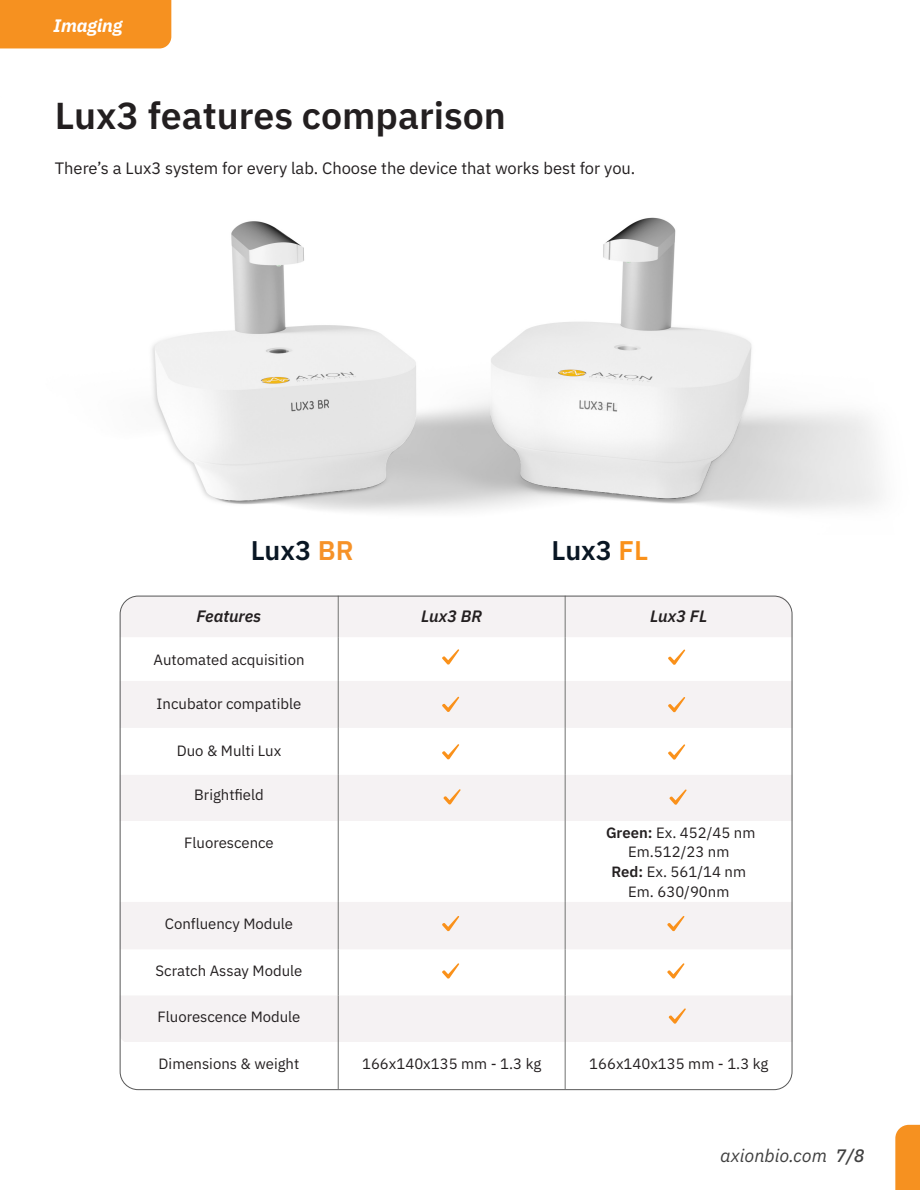
<style>
.page{position:relative;width:920px;height:1190px;background:#fff}
.page>*{position:absolute;margin:0;border:0;box-sizing:border-box;transform-origin:0 0}
.t1{font:600 37.5px "IBM Plex Sans";color:#231f20}
.t2{font:600 27px "IBM Plex Sans";color:#091623}
.t3{font:italic 18px "IBM Plex Sans";color:#404040}
.t4{font:italic 700 18px "IBM Plex Sans";color:#fff}
.t5{font:16.5px "IBM Plex Sans";color:#231f20}
.t6{font:italic 600 16.5px "IBM Plex Sans";color:#231f20}
.t7{font:14.85px/19.5px "IBM Plex Sans";color:#231f20;text-align:center}
.s1{color:#f69228}
.s2{color:#fa911a}
.s3{font-weight:600}
.s4{font-weight:500}
</style>
<div class="page">
<img style="left:152px;top:217px;width:729px;height:295px">
<svg style="left:895px;top:1124px;width:24px;height:65px"></svg>
<svg style="left:122px;top:597px;width:668px;height:444px;fill:#f5f2f3"></svg>
<hr style="left:338px;top:595px;width:1px;height:42px;background:#717271">
<hr style="left:564px;top:595px;width:1px;height:42px;background:#717271">
<hr style="left:338px;top:637px;width:1px;height:43px;background:#717271">
<hr style="left:564px;top:637px;width:1px;height:43px;background:#717271">
<hr style="left:338px;top:680px;width:1px;height:47px;background:#717271">
<hr style="left:564px;top:680px;width:1px;height:47px;background:#717271">
<hr style="left:338px;top:727px;width:1px;height:47px;background:#717271">
<hr style="left:564px;top:727px;width:1px;height:47px;background:#717271">
<hr style="left:338px;top:774px;width:1px;height:46px;background:#717271">
<hr style="left:564px;top:774px;width:1px;height:46px;background:#717271">
<hr style="left:338px;top:820px;width:1px;height:81px;background:#717271">
<hr style="left:564px;top:820px;width:1px;height:81px;background:#717271">
<hr style="left:338px;top:901px;width:1px;height:48px;background:#717271">
<hr style="left:564px;top:901px;width:1px;height:48px;background:#717271">
<hr style="left:338px;top:949px;width:1px;height:46px;background:#717271">
<hr style="left:564px;top:949px;width:1px;height:46px;background:#717271">
<hr style="left:338px;top:995px;width:1px;height:46px;background:#717271">
<hr style="left:564px;top:995px;width:1px;height:46px;background:#717271">
<hr style="left:338px;top:1041px;width:1px;height:47px;background:#717271">
<hr style="left:564px;top:1041px;width:1px;height:47px;background:#717271">
<svg style="left:442px;top:788px;width:19px;height:16px"></svg>
<svg style="left:441px;top:696px;width:18px;height:16px"></svg>
<svg style="left:777px;top:596px;width:16px;height:33px"></svg>
<svg style="left:441px;top:648px;width:18px;height:16px"></svg>
<svg style="left:668px;top:788px;width:18px;height:16px"></svg>
<svg style="left:667px;top:696px;width:18px;height:16px"></svg>
<svg style="left:667px;top:649px;width:18px;height:16px"></svg>
<svg style="left:441px;top:743px;width:18px;height:16px"></svg>
<svg style="left:667px;top:743px;width:18px;height:16px"></svg>
<svg style="left:119px;top:1029px;width:23px;height:17px"></svg>
<svg style="left:781px;top:1030px;width:12px;height:21px"></svg>
<svg style="left:441px;top:915px;width:18px;height:16px"></svg>
<svg style="left:441px;top:962px;width:18px;height:16px"></svg>
<svg style="left:667px;top:1007px;width:19px;height:16px"></svg>
<svg style="left:666px;top:915px;width:18px;height:16px"></svg>
<svg style="left:666px;top:962px;width:18px;height:16px"></svg>
<svg style="left:119px;top:597px;width:29px;height:19px"></svg>
<div style="left:0;top:0;width:171px;height:48px;background:#f69120"></div>
<p class="t4" style="left:54px;top:11px;width:70px">Imaging</p>
<p class="t1" style="left:55px;top:87px;width:452px">Lux3 features comparison</p>
<p class="t5" style="left:55px;top:155px;width:582px">There’s a Lux3 system for every lab. Choose the device that works best for you.</p>
<p class="t2" style="left:250px;top:529px;width:104px">Lux3 <span class="s1">BR</span></p>
<p class="t2" style="left:551px;top:529px;width:98px">Lux3 <span class="s2">FL</span></p>
<p class="t6" style="left:196px;top:603px;width:66px">Features</p>
<p class="t6" style="left:421px;top:603px;width:63px">Lux3 BR</p>
<p class="t6" style="left:649px;top:603px;width:59px">Lux3 FL</p>
<p class="t7" style="left:153px;top:648px;width:152px">Automated acquisition</p>
<p class="t7" style="left:156px;top:692px;width:146px">Incubator compatible</p>
<p class="t7" style="left:177px;top:739px;width:106px">Duo &amp; Multi Lux</p>
<p class="t7" style="left:194px;top:784px;width:71px">Brightfield</p>
<p class="t7" style="left:184px;top:831px;width:91px">Fluorescence</p>
<p class="t7" style="left:605px;top:821px;width:151px"><span class="s3">Green:</span> Ex. 452/45 nm<br>Em.512/23 nm</p>
<p class="t7" style="left:611px;top:860px;width:136px"><span class="s3">Red:</span> Ex. 561/14 nm</p>
<p class="t7" style="left:628px;top:880px;width:103px">Em. 630/90nm</p>
<p class="t7" style="left:165px;top:912px;width:130px">Confluency Module</p>
<p class="t7" style="left:155px;top:959px;width:148px">Scratch Assay Module</p>
<p class="t7" style="left:157px;top:1005px;width:144px">Fluorescence Module</p>
<p class="t7" style="left:158px;top:1052px;width:142px">Dimensions &amp; weight</p>
<p class="t7" style="left:362px;top:1052px;width:180px">166x140x135 mm - 1.3 kg</p>
<p class="t7" style="left:589px;top:1052px;width:180px">166x140x135 mm - 1.3 kg</p>
<p class="t3" style="left:720px;top:1141px;width:146px">axionbio.com <span class="s4">7/8</span></p>
</div>
